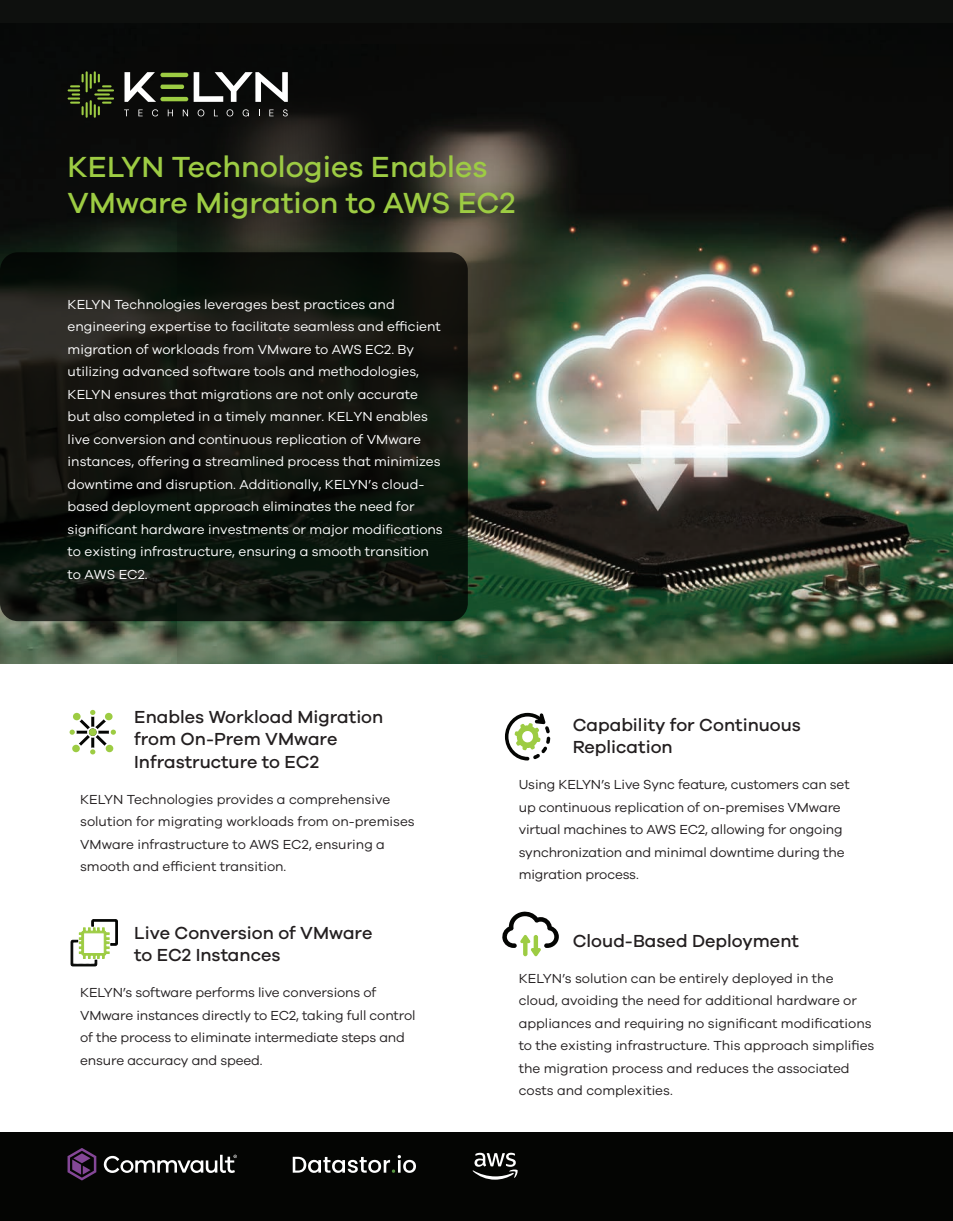
<style>
.page{position:relative;width:953px;height:1221px;background:#fff}
.page>*{position:absolute;margin:0;border:0;box-sizing:border-box;transform-origin:0 0}
.t1{font:500 30px/36px "Galano Grotesque";color:#9dcc43}
.t2{font:500 18px/22.5px "Galano Grotesque";color:#231f20}
.t3{font:13.5px/22.5px "Galano Grotesque";letter-spacing:-.01em;color:#231f20}
.t4{font:13.5px/22.5px "Galano Grotesque";color:#fff}
</style>
<div class="page">
<div style="left:0;top:0;width:953px;height:663px;background:#090908"></div>
<img style="left:0;top:72px;width:177px;height:591px">
<img style="left:177px;top:72px;width:776px;height:591px">
<svg style="left:124px;top:72px;width:32px;height:30px"></svg>
<svg style="left:194px;top:72px;width:94px;height:30px"></svg>
<hr style="left:160px;top:85px;width:24px;height:4px;background:#9dcc43;border-radius:2px">
<hr style="left:160px;top:73px;width:28px;height:4px;background:#9dcc43;border-radius:2px">
<hr style="left:160px;top:97px;width:28px;height:4px;background:#9dcc43;border-radius:2px">
<svg style="left:68px;top:71px;width:46px;height:47px"></svg>
<svg style="left:124px;top:109px;width:5px;height:7px"></svg>
<svg style="left:138px;top:109px;width:5px;height:7px"></svg>
<svg style="left:152px;top:109px;width:6px;height:7px"></svg>
<svg style="left:168px;top:109px;width:5px;height:7px"></svg>
<svg style="left:183px;top:109px;width:5px;height:7px"></svg>
<svg style="left:198px;top:109px;width:6px;height:7px"></svg>
<svg style="left:214px;top:109px;width:4px;height:7px"></svg>
<svg style="left:226px;top:109px;width:7px;height:7px"></svg>
<svg style="left:243px;top:109px;width:6px;height:7px"></svg>
<svg style="left:269px;top:109px;width:4px;height:7px"></svg>
<svg style="left:283px;top:109px;width:5px;height:7px"></svg>
<div style="left:0;top:1132px;width:953px;height:88px;background:#040503"></div>
<svg style="left:70px;top:710px;width:46px;height:44px"></svg>
<svg style="left:70px;top:919px;width:48px;height:47px"></svg>
<svg style="left:502px;top:911px;width:57px;height:45px"></svg>
<svg style="left:505px;top:713px;width:45px;height:47px"></svg>
<svg style="left:0;top:252px;width:468px;height:369px;fill:#11140d"></svg>
<svg style="left:293px;top:1155px;width:123px;height:17px"></svg>
<svg style="left:472px;top:1152px;width:46px;height:27px"></svg>
<svg style="left:68px;top:1148px;width:28px;height:32px"></svg>
<svg style="left:103px;top:1154px;width:134px;height:18px"></svg>
<h1 class="t1" style="left:68px;top:148px;width:449px">KELYN Technologies Enables<br>VMware Migration to AWS EC2</h1>
<p class="t4" style="left:68px;top:292px;width:377px">KELYN Technologies leverages best practices and engineering expertise to facilitate seamless and efficient migration of workloads from VMware to AWS EC2. By utilizing advanced software tools and methodologies, KELYN ensures that migrations are not only accurate but also completed in a timely manner. KELYN enables live conversion and continuous replication of VMware instances, offering a streamlined process that minimizes downtime and disruption. Additionally, KELYN’s cloud&shy;based deployment approach eliminates the need for significant hardware investments or major modifications to existing infrastructure, ensuring a smooth transition to AWS EC2.</p>
<h2 class="t2" style="left:134px;top:705px;width:251px">Enables Workload Migration from On-Prem VMware<br>Infrastructure to EC2</h2>
<p class="t3" style="left:80px;top:787px;width:336px">KELYN Technologies provides a comprehensive solution for migrating workloads from on-premises VMware infrastructure to AWS EC2, ensuring a smooth and efficient transition.</p>
<h2 class="t2" style="left:134px;top:921px;width:240px">Live Conversion of VMware to EC2 Instances</h2>
<p class="t3" style="left:80px;top:981px;width:337px">KELYN’s software performs live conversions of VMware instances directly to EC2, taking full control of the process to eliminate intermediate steps and ensure accuracy and speed.</p>
<h2 class="t2" style="left:572px;top:713px;width:230px">Capability for Continuous<br>Replication</h2>
<p class="t3" style="left:518px;top:773px;width:332px">Using KELYN’s Live Sync feature, customers can set up continuous replication of on-premises VMware virtual machines to AWS EC2, allowing for ongoing synchronization and minimal downtime during the migration process.</p>
<h2 class="t2" style="left:572px;top:929px;width:228px">Cloud-Based Deployment</h2>
<p class="t3" style="left:518px;top:966px;width:357px">KELYN’s solution can be entirely deployed in the cloud, avoiding the need for additional hardware or appliances and requiring no significant modifications to the existing infrastructure. This approach simplifies the migration process and reduces the associated costs and complexities.</p>
</div>
